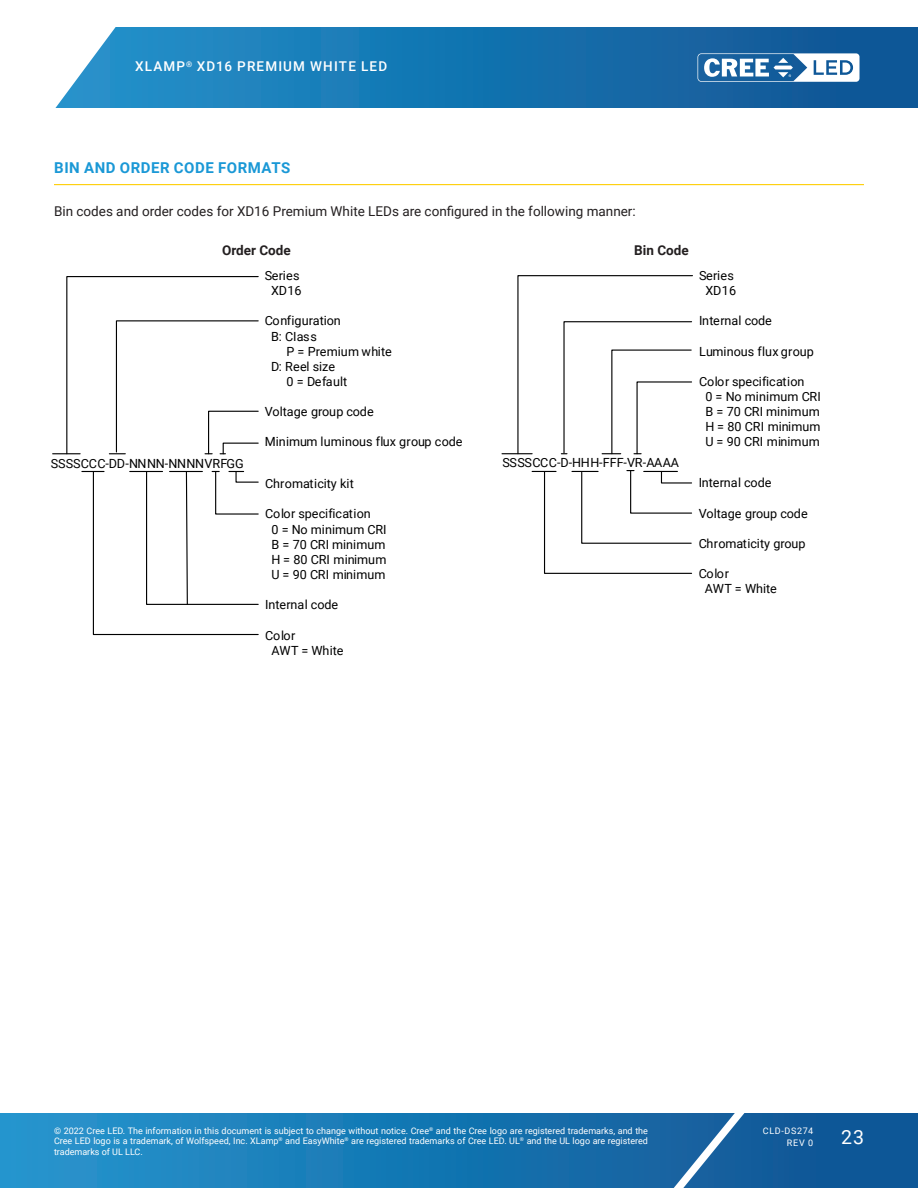
<style>
.page{position:relative;width:918px;height:1188px;background:#fff}
.page>*{position:absolute;margin:0;border:0;box-sizing:border-box;transform-origin:0 0}
.t1{font:19.5px "Roboto";color:#fff}
.Section_heading_with{font:700 15px "Roboto";letter-spacing:.035em;color:#1a98d6}
.Text_justify{font:13.5px "Roboto";color:#231f20}
.t2{font:500 13.5px "Roboto";letter-spacing:.085em;color:#fff}
.drawing_label{font:700 13.5px "Roboto";color:#231f20}
.t3{font:12.6px/15.1px "Roboto";color:#000}
.t4{font:12.6px "Roboto";letter-spacing:-.02em;color:#000}
.t5{font:9px/10.8px "Roboto";color:#fff;text-align:justify}
.t6{font:9px/12px "Roboto";letter-spacing:.085em;color:#fff;text-align:right}
</style>
<div class="page">
<svg style="left:0;top:1113px;width:918px;height:75px;background:#1876b2"></svg>
<svg style="left:644px;top:1113px;width:117px;height:75px;background:#296da6"></svg>
<svg style="left:55px;top:27px;width:863px;height:81px;background:#2078b2"></svg>
<svg style="left:698px;top:53px;width:162px;height:29px"></svg>
<hr style="left:54px;top:184px;width:810px;height:1px;background:#fece08">
<svg style="left:53px;top:276px;width:206px;height:179px"></svg>
<svg style="left:82px;top:470px;width:177px;height:166px"></svg>
<hr style="left:502px;top:453px;width:30px;height:1px;background:#000">
<svg style="left:517px;top:275px;width:176px;height:180px"></svg>
<svg style="left:532px;top:470px;width:160px;height:104px"></svg>
<p class="t2" style="left:135px;top:57px;width:253px">XLAMP<sup>®</sup> XD16 PREMIUM WHITE LED</p>
<p class="Section_heading_with" style="left:54px;top:157px;width:238px">BIN AND ORDER CODE FORMATS</p>
<p class="Text_justify" style="left:54px;top:202px;width:583px">Bin codes and order codes for XD16 Premium White LEDs are configured in the following manner:</p>
<p class="drawing_label" style="left:222px;top:241px;width:70px">Order Code</p>
<p class="drawing_label" style="left:634px;top:241px;width:56px">Bin Code</p>
<p class="t4" style="left:51px;top:454px;width:194px">SSSSCCC-DD-NNNN-NNNNVRFGG</p>
<p class="t3" style="left:265px;top:268px;width:38px;text-align:center">Series<br>XD16</p>
<p class="t3" style="left:265px;top:313px;width:78px">Configuration</p>
<p class="t3" style="left:271px;top:328px;width:47px">B: CIass</p>
<p class="t3" style="left:287px;top:343px;width:107px">P = Premium white</p>
<p class="t3" style="left:271px;top:358px;width:66px">D: Reel size</p>
<p class="t3" style="left:287px;top:373px;width:62px">0 = Default</p>
<p class="t3" style="left:265px;top:404px;width:111px">Voltage group code</p>
<p class="t3" style="left:265px;top:434px;width:199px">Minimum luminous flux group code</p>
<p class="t3" style="left:265px;top:476px;width:90px">Chromaticity kit</p>
<p class="t3" style="left:271px;top:506px;width:117px;text-indent:-6px">Color specification<br>0 = No minimum CRI<br>B = 70 CRI minimum<br>H = 80 CRI minimum<br>U = 90 CRI minimum</p>
<p class="t3" style="left:265px;top:597px;width:75px">Internal code</p>
<p class="t3" style="left:271px;top:627px;width:73px;text-indent:-6px">Color<br>AWT = White</p>
<p class="t3" style="left:502px;top:454px;width:178px">SSSSCCC-D-HHH-FFF-VR-AAAA</p>
<p class="t3" style="left:699px;top:267px;width:39px;text-align:center">Series<br>XD16</p>
<p class="t3" style="left:699px;top:313px;width:74px">Internal code</p>
<p class="t3" style="left:699px;top:343px;width:116px">Luminous flux group</p>
<p class="t3" style="left:705px;top:373px;width:117px;text-indent:-6px">Color specification<br>0 = No minimum CRI<br>B = 70 CRI minimum<br>H = 80 CRI minimum<br>U = 90 CRI minimum</p>
<p class="t3" style="left:699px;top:475px;width:74px">Internal code</p>
<p class="t3" style="left:699px;top:505px;width:111px">Voltage group code</p>
<p class="t3" style="left:699px;top:535px;width:108px">Chromaticity group</p>
<p class="t3" style="left:705px;top:566px;width:73px;text-indent:-6px">Color<br>AWT = White</p>
<p class="t5" style="left:54px;top:1125px;width:596px">© 2022 Cree LED. The information in this document is subject to change without notice. Cree<sup>®</sup> and the Cree logo are registered trademarks, and the Cree LED logo is a trademark, of Wolfspeed, Inc. XLamp<sup>®</sup> and EasyWhite<sup>®</sup> are registered trademarks of Cree LED. UL<sup>®</sup> and the UL logo are registered trademarks of UL LLC.</p>
<p class="t6" style="left:763px;top:1124px;width:52px">CLD-DS274<br>REV 0</p>
<h1 class="t1" style="left:841px;top:1123px;width:24px">23</h1>
</div>
